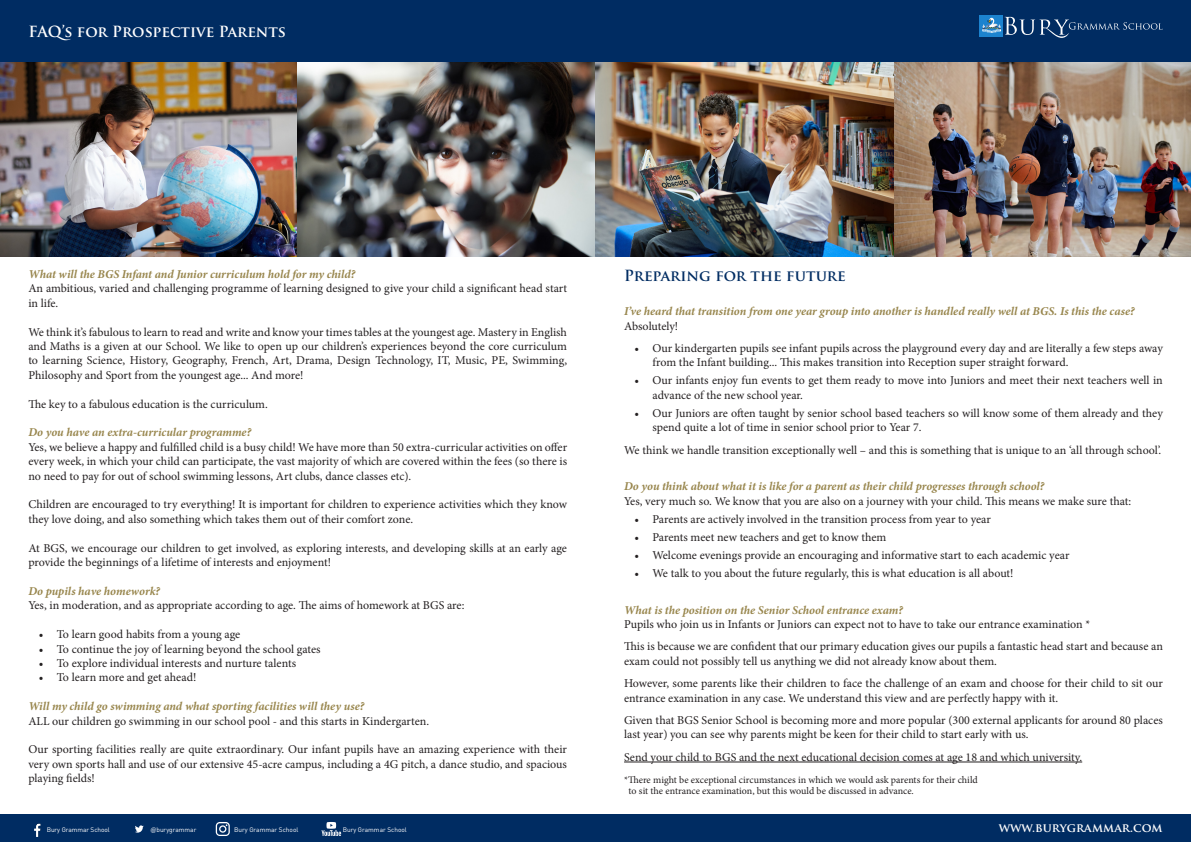
<style>
.page{position:relative;width:1191px;height:842px;background:#fff}
.page>*{position:absolute;margin:0;border:0;box-sizing:border-box;transform-origin:0 0}
.t1{font:700 15px "Trajan Pro";color:#fff}
.t2{font:700 15px "Trajan Pro";color:#002c62}
.t3{font:12px/14.4px "Minion Pro";color:#231f20}
.t4{font:italic 700 12px "Minion Pro";letter-spacing:-.005em;color:#98864d}
.t5{font:700 12px "Trajan Pro";color:#fff}
.t6{font:10px "Minion Pro";color:#231f20}
.t7{font:6.5px "DIN";color:#fff}
.s1{font-family:"Akzidenz Grotesk BE"}
</style>
<div class="page">
<div style="left:587px;top:0;width:604px;height:62px;background:#002c62"></div>
<div style="left:587px;top:814px;width:604px;height:28px;background:#002c62"></div>
<div style="left:979px;top:15px;width:24px;height:22px;background:#1c83cf"></div>
<svg style="left:982px;top:17px;width:180px;height:21px"></svg>
<div style="left:0;top:0;width:604px;height:62px;background:#002c62"></div>
<div style="left:0;top:814px;width:604px;height:28px;background:#002c62"></div>
<svg style="left:321px;top:822px;width:20px;height:14px"></svg>
<img style="left:34px;top:823px;width:7px;height:13px">
<svg style="left:135px;top:825px;width:9px;height:8px"></svg>
<svg style="left:216px;top:822px;width:14px;height:14px"></svg>
<hr style="left:624px;top:762px;width:458px;height:1px;background:#231f20">
<img style="left:0;top:62px;width:1191px;height:194px">
<p class="t1" style="left:28px;top:22px;width:259px">FAQ’s for Prospective Parents</p>
<p class="t4" style="left:28px;top:266px;width:328px">What will the BGS Infant and Junior curriculum hold for my child?</p>
<p class="t3" style="left:28px;top:281px;width:540px">An ambitious, varied and challenging programme of learning designed to give your child a significant head start in life.</p>
<p class="t3" style="left:28px;top:325px;width:540px;text-align:justify">We think it’s fabulous to learn to read and write and know your times tables at the youngest age. Mastery in English and Maths is a given at our School. We like to open up our children’s experiences beyond the core curriculum to learning Science, History, Geography, French, Art, Drama, Design Technology, IT, Music, PE, Swimming, Philosophy and Sport from the youngest age... And more!</p>
<p class="t3" style="left:28px;top:397px;width:241px">The key to a fabulous education is the curriculum.</p>
<p class="t4" style="left:28px;top:424px;width:224px">Do you have an extra-curricular programme?</p>
<p class="t3" style="left:28px;top:440px;width:540px;text-align:justify">Yes, we believe a happy and fulfilled child is a busy child! We have more than 50 extra-curricular activities on offer every week, in which your child can participate, the vast majority of which are covered within the fees (so there is no need to pay for out of school swimming lessons, Art clubs, dance classes etc).</p>
<p class="t3" style="left:28px;top:497px;width:540px">Children are encouraged to try everything! It is important for children to experience activities which they know they love doing, and also something which takes them out of their comfort zone.</p>
<p class="t3" style="left:28px;top:541px;width:540px">At BGS, we encourage our children to get involved, as exploring interests, and developing skills at an early age provide the beginnings of a lifetime of interests and enjoyment!</p>
<p class="t4" style="left:28px;top:582px;width:133px">Do pupils have homework?</p>
<p class="t3" style="left:28px;top:598px;width:437px">Yes, in moderation, and as appropriate according to age. The aims of homework at BGS are:</p>
<p class="t3" style="left:39px;top:627px;width:203px">• To learn good habits from a young age</p>
<p class="t3" style="left:39px;top:641px;width:283px">• To continue the joy of learning beyond the school gates</p>
<p class="t3" style="left:39px;top:656px;width:259px">• To explore individual interests and nurture talents</p>
<p class="t3" style="left:39px;top:670px;width:159px">• To learn more and get ahead!</p>
<p class="t4" style="left:28px;top:698px;width:337px">Will my child go swimming and what sporting facilities will they use?</p>
<p class="t3" style="left:28px;top:713px;width:402px">ALL our children go swimming in our school pool - and this starts in Kindergarten.</p>
<p class="t3" style="left:28px;top:742px;width:540px;text-align:justify">Our sporting facilities really are quite extraordinary. Our infant pupils have an amazing experience with their very own sports hall and use of our extensive 45-acre campus, including a 4G pitch, a dance studio, and spacious playing fields!</p>
<p class="t7" style="left:47px;top:825px;width:65px">Bury Grammar School</p>
<p class="t7" style="left:151px;top:825px;width:47px"><span class="s1">@</span>burygrammar</p>
<p class="t7" style="left:234px;top:825px;width:66px">Bury Grammar School</p>
<p class="t7" style="left:343px;top:825px;width:66px">Bury Grammar School</p>
<p class="t2" style="left:624px;top:266px;width:223px">Preparing for the future</p>
<p class="t4" style="left:624px;top:303px;width:512px">I’ve heard that transition from one year group into another is handled really well at BGS. Is this the case?</p>
<p class="t3" style="left:624px;top:319px;width:56px">Absolutely!</p>
<p class="t3" style="left:652px;top:341px;width:512px;text-indent:-18px">• Our kindergarten pupils see infant pupils across the playground every day and are literally a few steps away from the Infant building... This makes transition into Reception super straight forward.</p>
<p class="t3" style="left:652px;top:373px;width:512px;text-indent:-18px">• Our infants enjoy fun events to get them ready to move into Juniors and meet their next teachers well in advance of the new school year.</p>
<p class="t3" style="left:652px;top:406px;width:512px;text-indent:-18px">• Our Juniors are often taught by senior school based teachers so will know some of them already and they spend quite a lot of time in senior school prior to Year 7.</p>
<p class="t3" style="left:624px;top:443px;width:538px">We think we handle transition exceptionally well – and this is something that is unique to an ‘all through school’.</p>
<p class="t4" style="left:624px;top:478px;width:422px">Do you think about what it is like for a parent as their child progresses through school?</p>
<p class="t3" style="left:624px;top:494px;width:508px">Yes, very much so. We know that you are also on a journey with your child. This means we make sure that:</p>
<p class="t3" style="left:634px;top:512px;width:358px">• Parents are actively involved in the transition process from year to year</p>
<p class="t3" style="left:634px;top:530px;width:253px">• Parents meet new teachers and get to know them</p>
<p class="t3" style="left:634px;top:548px;width:436px">• Welcome evenings provide an encouraging and informative start to each academic year</p>
<p class="t3" style="left:634px;top:566px;width:380px">• We talk to you about the future regularly, this is what education is all about!</p>
<p class="t4" style="left:624px;top:601px;width:280px">What is the position on the Senior School entrance exam?</p>
<p class="t3" style="left:624px;top:617px;width:468px">Pupils who join us in Infants or Juniors can expect not to have to take our entrance examination *</p>
<p class="t3" style="left:624px;top:639px;width:540px">This is because we are confident that our primary education gives our pupils a fantastic head start and because an exam could not possibly tell us anything we did not already know about them.</p>
<p class="t3" style="left:624px;top:676px;width:540px">However, some parents like their children to face the challenge of an exam and choose for their child to sit our entrance examination in any case. We understand this view and are perfectly happy with it.</p>
<p class="t3" style="left:624px;top:713px;width:540px">Given that BGS Senior School is becoming more and more popular (300 external applicants for around 80 places last year) you can see why parents might be keen for their child to start early with us.</p>
<p class="t3" style="left:624px;top:750px;width:459px">Send your child to BGS and the next educational decision comes at age 18 and which university.</p>
<p class="t6" style="left:624px;top:773px;width:355px">*There might be exceptional circumstances in which we would ask parents for their child</p>
<p class="t6" style="left:628px;top:784px;width:287px">to sit the entrance examination, but this would be discussed in advance.</p>
<p class="t5" style="left:998px;top:820px;width:165px">www.burygrammar.com</p>
</div>
